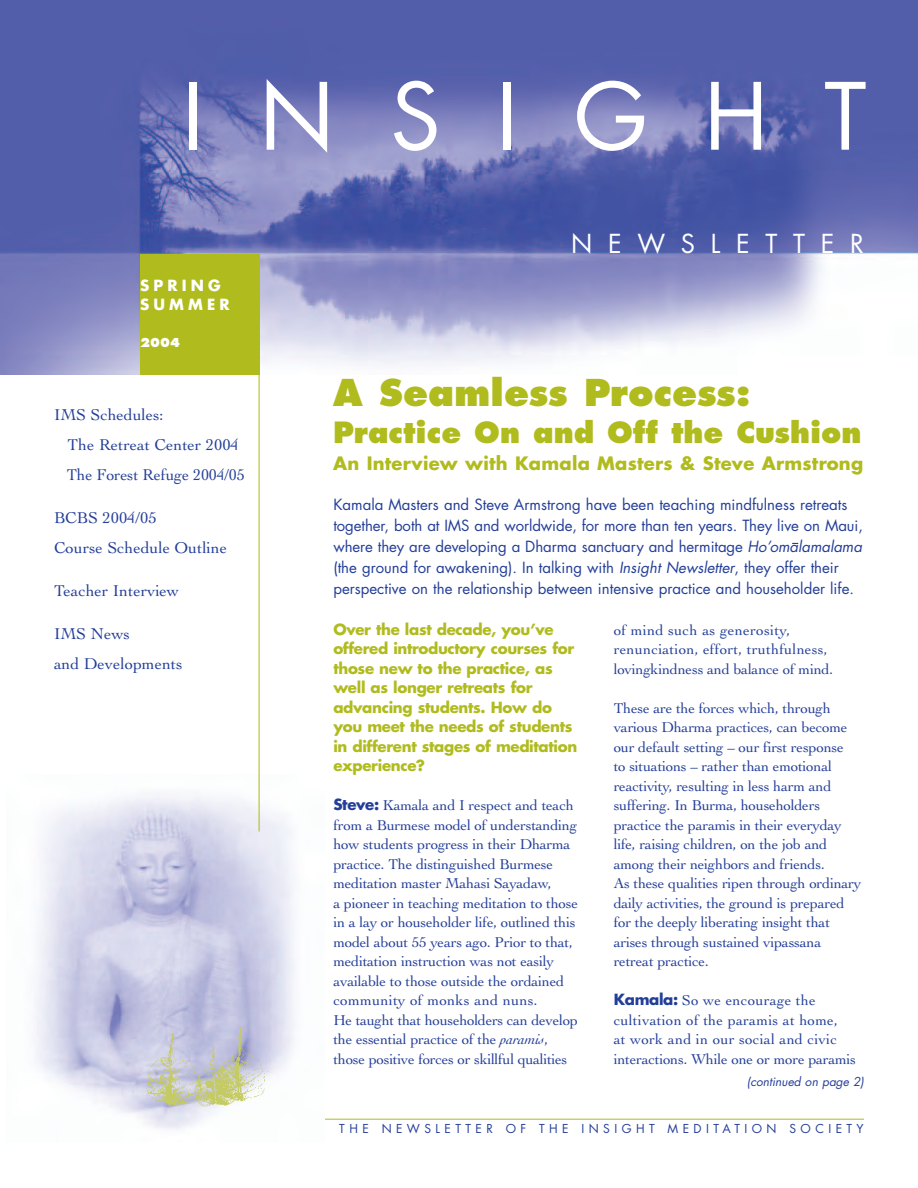
<style>
.page{position:relative;width:918px;height:1188px;background:#fff}
.page>*{position:absolute;margin:0;border:0;box-sizing:border-box;transform-origin:0 0}
.t1{font:90px "Futura";letter-spacing:.62em;color:#fff}
.t2{font:800 36px "Futura";color:#b0bb1d}
.t3{font:800 28.5px "Futura";color:#b0bb1d}
.t4{font:25.5px "Futura";letter-spacing:.615em;color:#fff}
.t5{font:700 18px "Futura";letter-spacing:.015em;color:#b0bb1d}
.t6{font:16.5px/30px "Cochin";color:#233e98}
.t7{font:15px/19.5px "Cochin";letter-spacing:-.015em;color:#233e98}
.t8{font:15px/21px "Futura";color:#233e98}
.t9{font:15px/19.5px "Cochin";letter-spacing:.015em;color:#233e98}
.t10{font:700 15px/19.5px "Futura";letter-spacing:-.02em;color:#b0bb1d}
.t11{font:700 15px/19.5px "Futura";letter-spacing:.275em;color:#fff}
.t12{font:12px "Futura";letter-spacing:.37em;color:#233e98}
.t13{font:italic 12px "Futura";color:#233e98}
.t14{font:800 12px "Futura";color:#fff}
.s1{font-style:italic}
.s2{font-family:"Futura";font-weight:700}
</style>
<div class="page">
<img style="left:0;top:0;width:918px;height:375px">
<hr style="left:305px;top:1119px;width:559px;height:1px;background:#b0bb1d">
<img style="left:33px;top:774px;width:292px;height:356px">
<img style="left:143px;top:1026px;width:131px;height:81px">
<hr style="left:259px;top:347px;width:1px;height:484px;background:#b0bb1d">
<div style="left:140px;top:254px;width:120px;height:121px;background:#b0bb1d"></div>
<h1 class="t1" style="left:182px;top:75px;width:686px">INSIGHT</h1>
<p class="t11" style="left:140px;top:277px;width:91px">SPRING<br>SUMMER</p>
<p class="t14" style="left:140px;top:337px;width:41px">2004</p>
<p class="t6" style="left:67px;top:402px;width:179px;text-indent:-13px">IMS Schedules:<br>The Retreat Center 2004<br>The Forest Refuge 2004/05</p>
<p class="t6" style="left:54px;top:505px;width:175px">BCBS 2004/05<br>Course Schedule Outline</p>
<p class="t6" style="left:54px;top:578px;width:127px">Teacher Interview</p>
<p class="t6" style="left:54px;top:620px;width:130px">IMS News<br>and Developments</p>
<h3 class="t4" style="left:571px;top:232px;width:294px">NEWSLETTER</h3>
<h2 class="t2" style="left:333px;top:376px;width:419px">A Seamless Process:</h2>
<h3 class="t3" style="left:333px;top:420px;width:530px">Practice On and Off the Cushion</h3>
<p class="t5" style="left:333px;top:455px;width:532px">An Interview with Kamala Masters &amp; Steve Armstrong</p>
<p class="t8" style="left:333px;top:496px;width:531px">Kamala Masters and Steve Armstrong have been teaching mindfulness retreats together, both at IMS and worldwide, for more than ten years. They live on Maui, where they are developing a Dharma sanctuary and hermitage <span class="s1">Ho’omalamalama </span>(the ground for awakening). In talking with <span class="s1">Insight Newsletter</span>, they offer their perspective on the relationship between intensive practice and householder life.</p>
<p class="t10" style="left:333px;top:621px;width:246px">Over the last decade, you’ve offered introductory courses for those new to the practice, as well as longer retreats for advancing students. How do you meet the needs of students in different stages of meditation experience?</p>
<p class="t7" style="left:333px;top:797px;width:246px"><span class="s2">Steve:</span> Kamala and I respect and teach from a Burmese model of understanding how students progress in their Dharma practice. The distinguished Burmese meditation master Mahasi Sayadaw,<br>a pioneer in teaching meditation to those in a lay or householder life, outlined this model about 55 years ago. Prior to that, meditation instruction was not easily available to those outside the ordained community of monks and nuns.<br>He taught that householders can develop the essential practice of the <span class="s1">paramis</span>, those positive forces or skillful qualities</p>
<p class="t9" style="left:614px;top:621px;width:221px">of mind such as generosity, renunciation, effort, truthfulness, lovingkindness and balance of mind.</p>
<p class="t7" style="left:614px;top:699px;width:249px">These are the forces which, through various Dharma practices, can become our default setting – our first response<br>to situations – rather than emotional reactivity, resulting in less harm and suffering. In Burma, householders practice the paramis in their everyday life, raising children, on the job and among their neighbors and friends.<br>As these qualities ripen through ordinary daily activities, the ground is prepared for the deeply liberating insight that arises through sustained vipassana retreat practice.</p>
<p class="t9" style="left:614px;top:992px;width:244px"><span class="s2">Kamala:</span> So we encourage the cultivation of the paramis at home,<br>at work and in our social and civic interactions. While one or more paramis</p>
<p class="t13" style="left:747px;top:1076px;width:119px">(continued on page 2)</p>
<p class="t12" style="left:339px;top:1123px;width:526px">THE NEWSLETTER OF THE INSIGHT MEDITATION SOCIETY</p>
</div>
